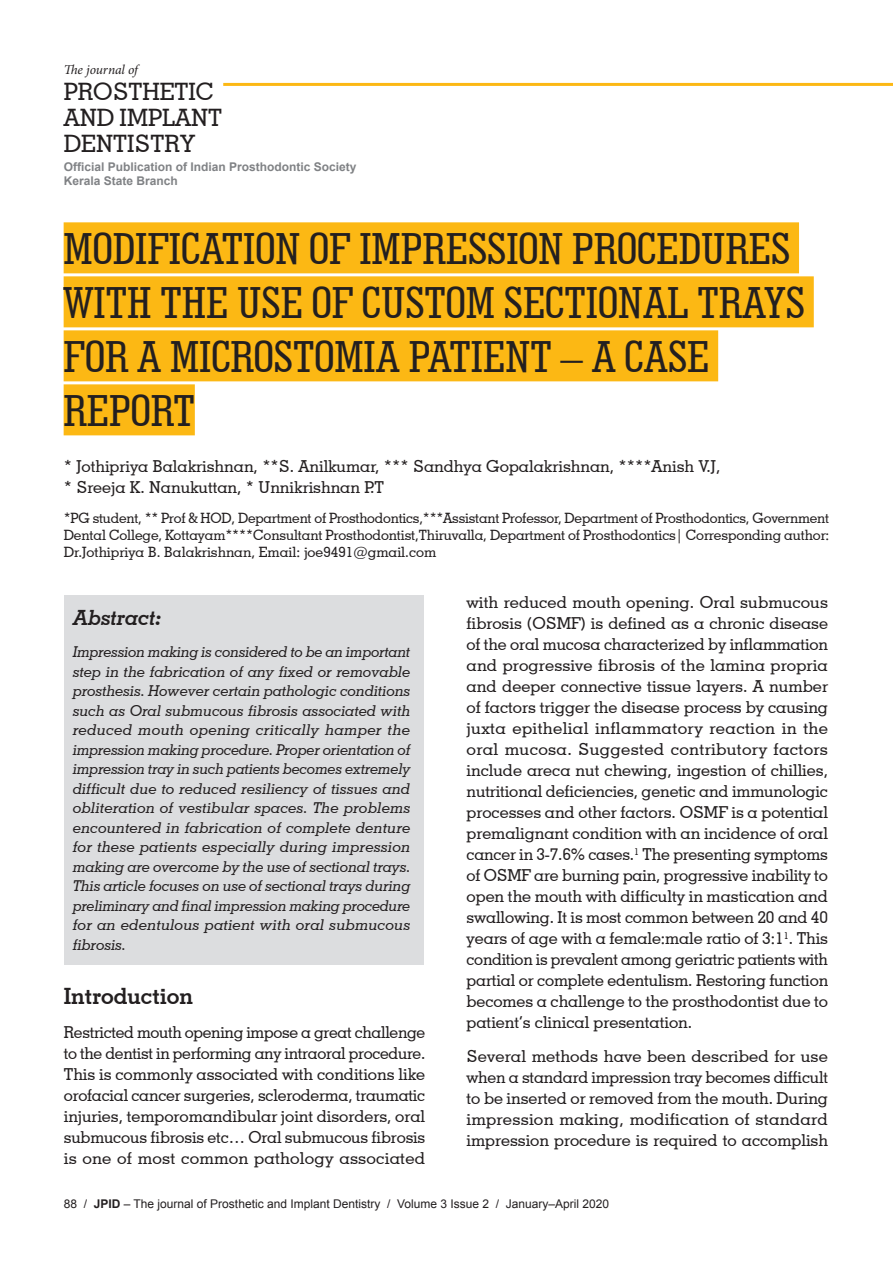
<style>
.page{position:relative;width:893px;height:1263px;background:#fff}
.page>*{position:absolute;margin:0;border:0;box-sizing:border-box;transform-origin:0 0}
._001_MainTitle{font:500 condensed 45px/54px "Geometric Slab 703 BT";color:#231f20}
.t1{font:500 24px/26.2px "Geometric Slab 703 BT";color:#231f20}
._003_SubHeading{font:700 22.5px "Geometric Slab 703 BT";color:#231f20}
._005_AbstractHeading{font:italic 700 21px "Geometric Slab 703 BT";color:#231f20}
._002_Body_copy{font:500 16.5px/21px "Geometric Slab 703 BT";color:#231f20;text-align:justify}
._006_AbstractBody{font:italic 500 15px/19.5px "Geometric Slab 703 BT";letter-spacing:.01em;color:#231f20;text-align:justify}
._002_Body_copy-2{font:500 14.25px/17.1px "Geometric Slab 703 BT";color:#231f20;text-align:justify}
.t2{font:italic 13.5px "Minion Pro";letter-spacing:-.01em;color:#231f20}
.t3{font:12px "Arial";color:#231f20}
.t4{font:700 12px/14.4px "Arial";color:#808285}
.s1{font-weight:700}
</style>
<div class="page">
<hr style="left:223px;top:83px;width:670px;height:3px;background:#fcb814">
<div style="left:64px;top:595px;width:359px;height:370px;background:#dcdddf"></div>
<div style="left:64px;top:222px;width:735px;height:51px;background:#fcb814"></div>
<div style="left:64px;top:276px;width:750px;height:51px;background:#fcb814"></div>
<div style="left:64px;top:330px;width:654px;height:51px;background:#fcb814"></div>
<div style="left:64px;top:384px;width:131px;height:51px;background:#fcb814"></div>
<p class="t2" style="left:64px;top:60px;width:76px">The journal of</p>
<p class="t1" style="left:64px;top:78px;width:160px">PROSTHETIC<br>AND IMPLANT<br>DENTISTRY</p>
<p class="t4" style="left:64px;top:160px;width:294px">Official Publication of Indian Prosthodontic Society<br>Kerala State Branch</p>
<p class="_001_MainTitle" style="left:64px;top:221px;width:743px">MODIFICATION OF IMPRESSION PROCEDURES<br>WITH THE USE OF CUSTOM SECTIONAL TRAYS<br>FOR A MICROSTOMIA PATIENT – A CASE<br>REPORT</p>
<p class="_002_Body_copy" style="left:64px;top:455px;width:658px">* Jothipriya Balakrishnan, **S. Anilkumar, *** Sandhya Gopalakrishnan, ****Anish V.J, * Sreeja K. Nanukuttan, * Unnikrishnan P.T</p>
<p class="_002_Body_copy-2" style="left:64px;top:509px;width:767px">*PG student, ** Prof &amp; HOD, Department of Prosthodontics,***Assistant Professor, Department of Prosthodontics, Government Dental College, Kottayam****Consultant Prosthodontist,Thiruvalla, Department of Prosthodontics| Corresponding author:<br>Dr.Jothipriya B. Balakrishnan, Email: joe9491@gmail.com</p>
<p class="_002_Body_copy" style="left:467px;top:592px;width:363px">with reduced mouth opening. Oral submucous fibrosis (OSMF) is defined as a chronic disease of the oral mucosa characterized by inflammation and progressive fibrosis of the lamina propria and deeper connective tissue layers. A number of factors trigger the disease process by causing juxta epithelial inflammatory reaction in the oral mucosa. Suggested contributory factors include areca nut chewing, ingestion of chillies, nutritional deficiencies, genetic and immunologic processes and other factors. OSMF is a potential premalignant condition with an incidence of oral cancer in 3-7.6% cases.<sup>1</sup> The presenting symptoms of OSMF are burning pain, progressive inability to open the mouth with difficulty in mastication and swallowing. It is most common between 20 and 40 years of age with a female:male ratio of 3:1<sup>1</sup>. This condition is prevalent among geriatric patients with partial or complete edentulism. Restoring function becomes a challenge to the prosthodontist due to patient’s clinical presentation.</p>
<p class="_002_Body_copy" style="left:467px;top:1045px;width:363px">Several methods have been described for use when a standard impression tray becomes difficult to be inserted or removed from the mouth. During impression making, modification of standard impression procedure is required to accomplish</p>
<p class="_005_AbstractHeading" style="left:73px;top:605px;width:90px">Abstract:</p>
<p class="_006_AbstractBody" style="left:73px;top:642px;width:339px">Impression making is considered to be an important step in the fabrication of any fixed or removable prosthesis. However certain pathologic conditions such as Oral submucous fibrosis associated with reduced mouth opening critically hamper the impression making procedure. Proper orientation of impression tray in such patients becomes extremely difficult due to reduced resiliency of tissues and obliteration of vestibular spaces. The problems encountered in fabrication of complete denture for these patients especially during impression making are overcome by the use of sectional trays.<br>This article focuses on use of sectional trays during preliminary and final impression making procedure for an edentulous patient with oral submucous fibrosis.</p>
<p class="_003_SubHeading" style="left:64px;top:982px;width:131px">Introduction</p>
<p class="_002_Body_copy" style="left:64px;top:1021px;width:363px">Restricted mouth opening impose a great challenge to the dentist in performing any intraoral procedure.<br>This is commonly associated with conditions like orofacial cancer surgeries, scleroderma, traumatic injuries, temporomandibular joint disorders, oral submucous fibrosis etc… Oral submucous fibrosis is one of most common pathology associated</p>
<p class="t3" style="left:64px;top:1196px;width:547px">88 / <span class="s1">JPID</span> – The journal of Prosthetic and Implant Dentistry / Volume 3 Issue 2 / January–April 2020</p>
</div>
